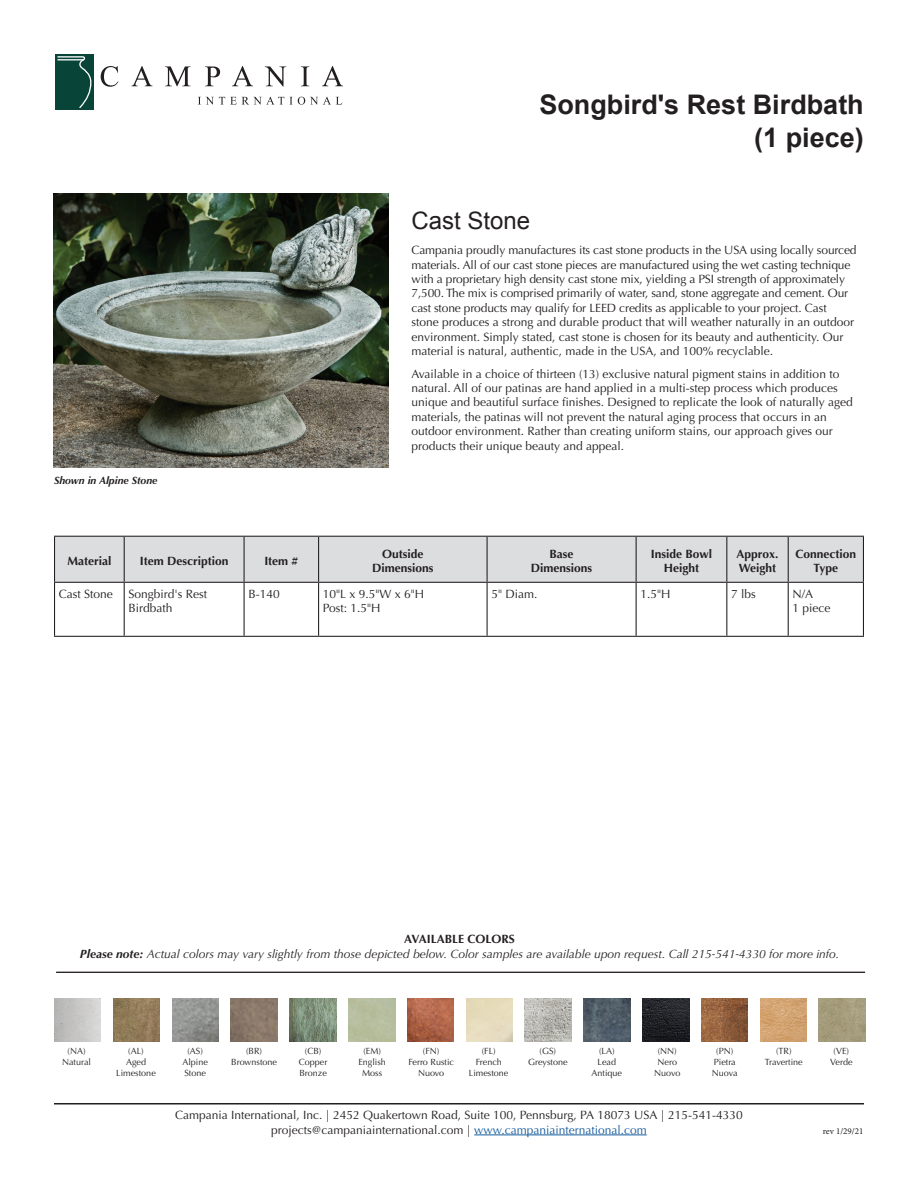
<style>
.page{position:relative;width:918px;height:1188px;background:#fff}
.page>*{position:absolute;margin:0;border:0;box-sizing:border-box;transform-origin:0 0}
.t1{font:700 27px/32.4px "Arial";color:#231f20;text-align:right}
.t2{font:24px "Arial";color:#231f20}
.t3{font:12px/14.4px "Optima";color:#231f20}
.t4{font:italic 12px/14.4px "Optima";color:#231f20;text-align:center}
.t5{font:700 12px/14.4px "Optima";color:#231f20;text-align:center}
.t6{font:italic 700 10.5px "Optima";color:#231f20}
.t7{font:9px/10.8px "Optima";color:#231f20;text-align:center}
.t8{font:9px "Minion Pro";color:#231f20}
.s1{font-weight:700;font-style:normal}
.s2{font-weight:700}
.s3{color:#175d9e}
</style>
<div class="page">
<svg style="left:101px;top:66px;width:17px;height:21px"></svg>
<svg style="left:132px;top:66px;width:21px;height:20px"></svg>
<svg style="left:165px;top:66px;width:26px;height:20px"></svg>
<svg style="left:205px;top:66px;width:15px;height:20px"></svg>
<svg style="left:232px;top:66px;width:21px;height:20px"></svg>
<svg style="left:265px;top:66px;width:21px;height:21px"></svg>
<svg style="left:301px;top:66px;width:8px;height:20px"></svg>
<svg style="left:322px;top:66px;width:21px;height:20px"></svg>
<svg style="left:198px;top:97px;width:144px;height:8px"></svg>
<div style="left:55px;top:54px;width:39px;height:56px;background:#084437"></div>
<svg style="left:57px;top:56px;width:35px;height:52px"></svg>
<hr style="left:474px;top:1135px;width:173px;height:1px;background:#175d9e">
<hr style="left:54px;top:1103px;width:810px;height:2px;background:#231f20">
<img style="left:113px;top:999px;width:47px;height:42px">
<img style="left:172px;top:999px;width:47px;height:42px">
<img style="left:231px;top:999px;width:47px;height:42px">
<img style="left:290px;top:999px;width:46px;height:42px">
<img style="left:407px;top:999px;width:47px;height:42px">
<img style="left:525px;top:999px;width:47px;height:42px">
<img style="left:584px;top:999px;width:46px;height:42px">
<img style="left:643px;top:999px;width:46px;height:42px">
<img style="left:701px;top:999px;width:47px;height:42px">
<img style="left:760px;top:999px;width:47px;height:42px">
<img style="left:819px;top:999px;width:47px;height:42px">
<img style="left:54px;top:194px;width:335px;height:274px">
<hr style="left:56px;top:972px;width:809px;height:1px;background:#231f20">
<div style="left:55px;top:537px;width:808px;height:45px;background:#dcdddf"></div>
<hr style="left:54px;top:536px;width:70px;height:1px;background:#231f20">
<hr style="left:54px;top:537px;width:1px;height:45px;background:#231f20">
<hr style="left:124px;top:536px;width:120px;height:1px;background:#231f20">
<hr style="left:124px;top:537px;width:1px;height:45px;background:#231f20">
<hr style="left:244px;top:536px;width:75px;height:1px;background:#231f20">
<hr style="left:244px;top:537px;width:1px;height:45px;background:#231f20">
<hr style="left:319px;top:536px;width:168px;height:1px;background:#231f20">
<hr style="left:318px;top:537px;width:1px;height:45px;background:#231f20">
<hr style="left:487px;top:536px;width:149px;height:1px;background:#231f20">
<hr style="left:487px;top:537px;width:1px;height:45px;background:#231f20">
<hr style="left:636px;top:536px;width:91px;height:1px;background:#231f20">
<hr style="left:636px;top:537px;width:1px;height:45px;background:#231f20">
<hr style="left:727px;top:536px;width:61px;height:1px;background:#231f20">
<hr style="left:726px;top:537px;width:1px;height:45px;background:#231f20">
<hr style="left:788px;top:536px;width:76px;height:1px;background:#231f20">
<hr style="left:788px;top:537px;width:1px;height:45px;background:#231f20">
<hr style="left:863px;top:537px;width:1px;height:45px;background:#231f20">
<hr style="left:54px;top:582px;width:70px;height:1px;background:#231f20">
<hr style="left:54px;top:583px;width:1px;height:53px;background:#231f20">
<hr style="left:124px;top:582px;width:120px;height:1px;background:#231f20">
<hr style="left:124px;top:583px;width:1px;height:53px;background:#231f20">
<hr style="left:244px;top:582px;width:75px;height:1px;background:#231f20">
<hr style="left:244px;top:583px;width:1px;height:53px;background:#231f20">
<hr style="left:319px;top:582px;width:168px;height:1px;background:#231f20">
<hr style="left:318px;top:583px;width:1px;height:53px;background:#231f20">
<hr style="left:487px;top:582px;width:149px;height:1px;background:#231f20">
<hr style="left:487px;top:583px;width:1px;height:53px;background:#231f20">
<hr style="left:636px;top:582px;width:91px;height:1px;background:#231f20">
<hr style="left:636px;top:583px;width:1px;height:53px;background:#231f20">
<hr style="left:727px;top:582px;width:61px;height:1px;background:#231f20">
<hr style="left:726px;top:583px;width:1px;height:53px;background:#231f20">
<hr style="left:788px;top:582px;width:76px;height:1px;background:#231f20">
<hr style="left:788px;top:583px;width:1px;height:53px;background:#231f20">
<hr style="left:863px;top:583px;width:1px;height:53px;background:#231f20">
<hr style="left:54px;top:636px;width:70px;height:1px;background:#231f20">
<hr style="left:124px;top:636px;width:120px;height:1px;background:#231f20">
<hr style="left:244px;top:636px;width:75px;height:1px;background:#231f20">
<hr style="left:319px;top:636px;width:168px;height:1px;background:#231f20">
<hr style="left:487px;top:636px;width:149px;height:1px;background:#231f20">
<hr style="left:636px;top:636px;width:91px;height:1px;background:#231f20">
<hr style="left:727px;top:636px;width:61px;height:1px;background:#231f20">
<hr style="left:788px;top:636px;width:76px;height:1px;background:#231f20">
<img style="left:54px;top:999px;width:47px;height:42px">
<h1 class="t1" style="left:539px;top:89px;width:326px">Songbird's Rest Birdbath (1 piece)</h1>
<p class="t6" style="left:54px;top:475px;width:105px">Shown in Alpine Stone</p>
<h2 class="t2" style="left:411px;top:205px;width:120px">Cast Stone</h2>
<p class="t3" style="left:411px;top:243px;width:447px">Campania proudly manufactures its cast stone products in the USA using locally sourced materials. All of our cast stone pieces are manufactured using the wet casting technique with a proprietary high density cast stone mix, yielding a PSI strength of approximately 7,500. The mix is comprised primarily of water, sand, stone aggregate and cement. Our cast stone products may qualify for LEED credits as applicable to your project. Cast stone produces a strong and durable product that will weather naturally in an outdoor environment. Simply stated, cast stone is chosen for its beauty and authenticity. Our material is natural, authentic, made in the USA, and 100% recyclable.</p>
<p class="t3" style="left:411px;top:366px;width:443px">Available in a choice of thirteen (13) exclusive natural pigment stains in addition to natural. All of our patinas are hand applied in a multi-step process which produces unique and beautiful surface finishes. Designed to replicate the look of naturally aged materials, the patinas will not prevent the natural aging process that occurs in an outdoor environment. Rather than creating uniform stains, our approach gives our products their unique beauty and appeal.</p>
<p class="t5" style="left:67px;top:554px;width:46px">Material</p>
<p class="t5" style="left:140px;top:554px;width:90px">Item Description</p>
<p class="t5" style="left:264px;top:554px;width:35px">Item #</p>
<p class="t5" style="left:372px;top:546px;width:63px">Outside<br>Dimensions</p>
<p class="t5" style="left:531px;top:546px;width:63px">Base<br>Dimensions</p>
<p class="t5" style="left:651px;top:546px;width:63px">Inside Bowl<br>Height</p>
<p class="t5" style="left:737px;top:546px;width:44px;text-align:left">Approx.<br>Weight</p>
<p class="t5" style="left:795px;top:546px;width:62px">Connection<br>Type</p>
<p class="t3" style="left:59px;top:587px;width:56px">Cast Stone</p>
<p class="t3" style="left:128px;top:587px;width:80px">Songbird's Rest<br>Birdbath</p>
<p class="t3" style="left:248px;top:587px;width:33px">B-140</p>
<p class="t3" style="left:323px;top:587px;width:103px">10"L x 9.5"W x 6"H<br>Post: 1.5"H</p>
<p class="t3" style="left:491px;top:587px;width:48px">5" Diam.</p>
<p class="t3" style="left:640px;top:587px;width:32px">1.5"H</p>
<p class="t3" style="left:731px;top:587px;width:26px">7 lbs</p>
<p class="t3" style="left:793px;top:587px;width:40px">N/A<br>1 piece</p>
<p class="t4" style="left:80px;top:932px;width:761px"><span class="s1">AVAILABLE COLORS<br></span><span class="s2">Please note:</span> Actual colors may vary slightly from those depicted below. Color samples are available upon request. Call 215-541-4330 for more info.</p>
<p class="t7" style="left:62px;top:1046px;width:30px">(NA)<br>Natural</p>
<p class="t7" style="left:116px;top:1046px;width:41px">(AL)<br>Aged<br>Limestone</p>
<p class="t7" style="left:182px;top:1046px;width:27px">(AS)<br>Alpine<br>Stone</p>
<p class="t7" style="left:231px;top:1046px;width:47px">(BR)<br>Brownstone</p>
<p class="t7" style="left:299px;top:1046px;width:30px">(CB)<br>Copper<br>Bronze</p>
<p class="t7" style="left:358px;top:1046px;width:29px">(EM)<br>English<br>Moss</p>
<p class="t7" style="left:408px;top:1046px;width:47px">(FN)<br>Ferro Rustic<br>Nuovo</p>
<p class="t7" style="left:469px;top:1046px;width:41px">(FL)<br>French<br>Limestone</p>
<p class="t7" style="left:528px;top:1046px;width:41px">(GS)<br>Greystone</p>
<p class="t7" style="left:592px;top:1046px;width:32px">(LA)<br>Lead<br>Antique</p>
<p class="t7" style="left:654px;top:1046px;width:28px">(NN)<br>Nero<br>Nuovo</p>
<p class="t7" style="left:712px;top:1046px;width:27px">(PN)<br>Pietra<br>Nuova</p>
<p class="t7" style="left:765px;top:1046px;width:39px">(TR)<br>Travertine</p>
<p class="t7" style="left:830px;top:1046px;width:24px">(VE)<br>Verde</p>
<p class="t3" style="left:175px;top:1108px;width:569px;text-align:center">Campania International, Inc. | 2452 Quakertown Road, Suite 100, Pennsburg, PA 18073 USA | 215-541-4330 projects@campaniainternational.com | <span class="s3">www.campaniainternational.com</span></p>
<p class="t8" style="left:823px;top:1125px;width:42px">rev 1/29/21</p>
</div>
